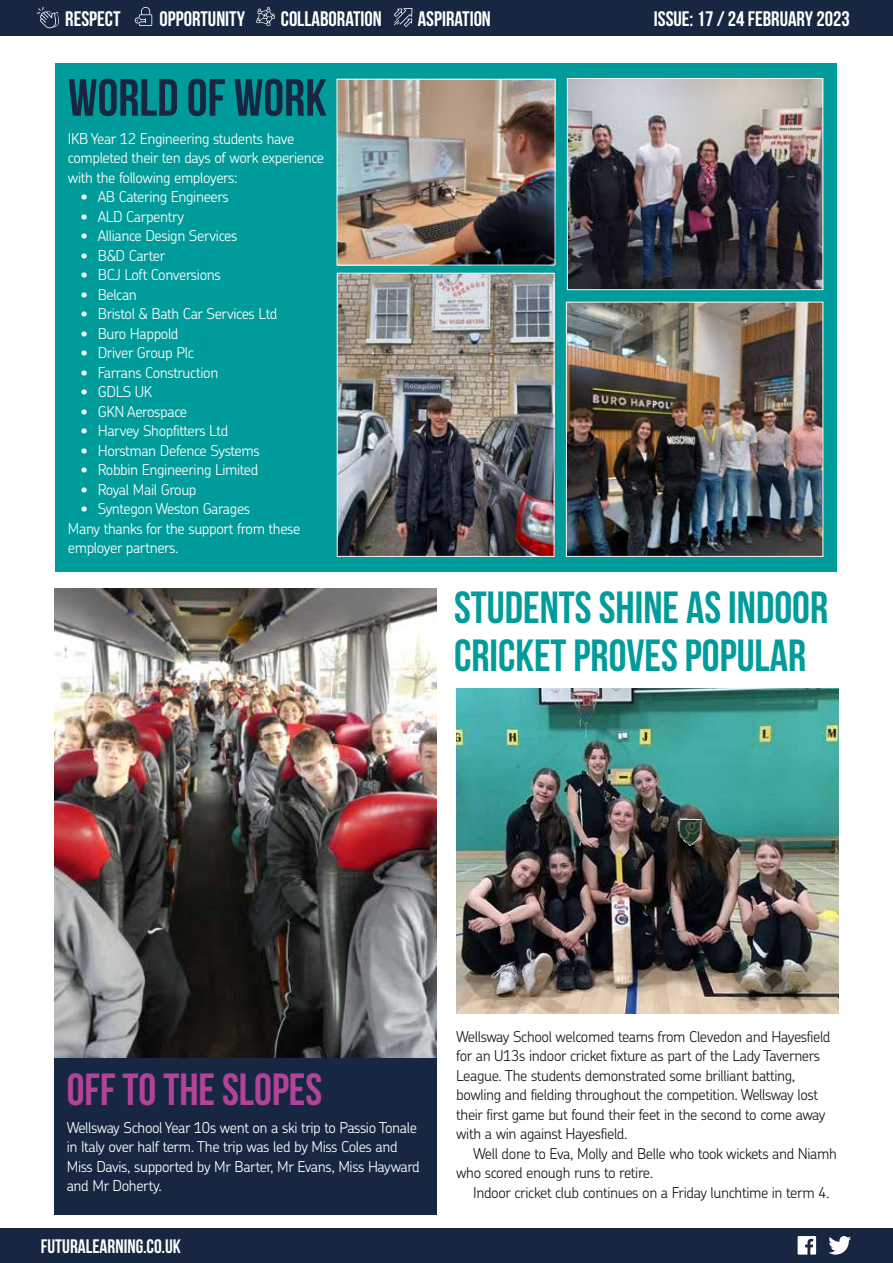
<style>
.page{position:relative;width:893px;height:1263px;background:#fff}
.page>*{position:absolute;margin:0;border:0;box-sizing:border-box;transform-origin:0 0}
.t1{font:52.5px "Bebas Neue";color:#172742}
.t2{font:45px/48px "Bebas Neue";color:#009c9b}
.t3{font:45px "Bebas Neue";color:#b24399}
.t4{font:21px "Bebas Neue";color:#fff}
.t5{font:19.5px "Bebas Neue";color:#fff}
.t6{font:300 15px/19.5px "Chevin Pro";letter-spacing:-.025em;color:#fff}
.t7{font:300 15px/19.5px "Chevin Pro";letter-spacing:-.025em;color:#1d1d1b}
</style>
<div class="page">
<div style="left:0;top:1228px;width:893px;height:35px;background:#172742"></div>
<svg style="left:798px;top:1236px;width:18px;height:18px"></svg>
<svg style="left:828px;top:1236px;width:23px;height:18px"></svg>
<div style="left:0;top:0;width:893px;height:35px;background:#172742"></div>
<svg style="left:36px;top:7px;width:23px;height:21px"></svg>
<svg style="left:256px;top:7px;width:19px;height:19px"></svg>
<svg style="left:135px;top:7px;width:17px;height:19px"></svg>
<svg style="left:394px;top:8px;width:18px;height:19px"></svg>
<div style="left:55px;top:64px;width:782px;height:508px;background:#009c9b"></div>
<img style="left:339px;top:81px;width:214px;height:182px">
<div style="left:337px;top:79px;width:218px;height:186px;border:1px solid #fff"></div>
<img style="left:568px;top:304px;width:253px;height:251px">
<div style="left:566px;top:302px;width:257px;height:255px;border:1px solid #fff"></div>
<img style="left:569px;top:80px;width:252px;height:208px">
<div style="left:567px;top:78px;width:256px;height:212px;border:1px solid #fff"></div>
<img style="left:339px;top:275px;width:213px;height:280px">
<div style="left:337px;top:273px;width:217px;height:284px;border:1px solid #fff"></div>
<img style="left:54px;top:589px;width:383px;height:469px">
<img style="left:456px;top:689px;width:383px;height:325px">
<div style="left:54px;top:1058px;width:383px;height:157px;background:#172742"></div>
<h3 class="t4" style="left:65px;top:7px;width:57px">RESPECT</h3>
<h3 class="t4" style="left:160px;top:7px;width:87px">OPPORTUNITY</h3>
<h3 class="t4" style="left:281px;top:7px;width:102px">COLLABORATION</h3>
<h3 class="t4" style="left:418px;top:7px;width:75px">ASPIRATION</h3>
<h3 class="t4" style="left:654px;top:7px;width:197px">ISSUE: 17 / 24 FEBRUARY 2023</h3>
<h1 class="t1" style="left:68px;top:69px;width:260px">WORLD OF WORK</h1>
<p class="t6" style="left:68px;top:128px;width:258px">IKB Year 12 Engineering students have completed their ten days of work experience with the following employers:</p>
<p class="t6" style="left:81px;top:187px;width:150px">• AB Catering Engineers</p>
<p class="t6" style="left:81px;top:206px;width:105px">• ALD Carpentry</p>
<p class="t6" style="left:81px;top:226px;width:158px">• Alliance Design Services</p>
<p class="t6" style="left:81px;top:245px;width:86px">• B&amp;D Carter</p>
<p class="t6" style="left:81px;top:265px;width:142px">• BCJ Loft Conversions</p>
<p class="t6" style="left:81px;top:284px;width:58px">• Belcan</p>
<p class="t6" style="left:81px;top:304px;width:198px">• Bristol &amp; Bath Car Services Ltd</p>
<p class="t6" style="left:81px;top:323px;width:99px">• Buro Happold</p>
<p class="t6" style="left:81px;top:343px;width:115px">• Driver Group Plc</p>
<p class="t6" style="left:81px;top:362px;width:139px">• Farrans Construction</p>
<p class="t6" style="left:81px;top:382px;width:73px">• GDLS UK</p>
<p class="t6" style="left:81px;top:401px;width:108px">• GKN Aerospace</p>
<p class="t6" style="left:81px;top:421px;width:149px">• Harvey Shopfitters Ltd</p>
<p class="t6" style="left:81px;top:440px;width:181px">• Horstman Defence Systems</p>
<p class="t6" style="left:81px;top:460px;width:179px">• Robbin Engineering Limited</p>
<p class="t6" style="left:81px;top:479px;width:117px">• Royal Mail Group</p>
<p class="t6" style="left:68px;top:499px;width:234px;text-indent:13px">• Syntegon Weston Garages<br>Many thanks for the support from these employer partners.</p>
<h2 class="t2" style="left:454px;top:583px;width:376px">STUDENTS SHINE AS INDOOR<br>CRICKET PROVES POPULAR</h2>
<h2 class="t3" style="left:67px;top:1065px;width:257px">OFF TO THE SLOPES</h2>
<p class="t6" style="left:67px;top:1117px;width:355px">Wellsway School Year 10s went on a ski trip to Passio Tonale in Italy over half term. The trip was led by Miss Coles and Miss Davis, supported by Mr Barter, Mr Evans, Miss Hayward and Mr Doherty.</p>
<h3 class="t5" style="left:41px;top:1235px;width:142px">FUTURALEARNING.CO.UK</h3>
<p class="t7" style="left:456px;top:1026px;width:376px">Wellsway School welcomed teams from Clevedon and Hayesfield for an U13s indoor cricket fixture as part of the Lady Taverners League. The students demonstrated some brilliant batting, bowling and fielding throughout the competition. Wellsway lost their first game but found their feet in the second to come away with a win against Hayesfield.</p>
<p class="t7" style="left:456px;top:1143px;width:382px;text-indent:17px">Well done to Eva, Molly and Belle who took wickets and Niamh who scored enough runs to retire.</p>
<p class="t7" style="left:473px;top:1182px;width:358px">Indoor cricket club continues on a Friday lunchtime in term 4.</p>
</div>
